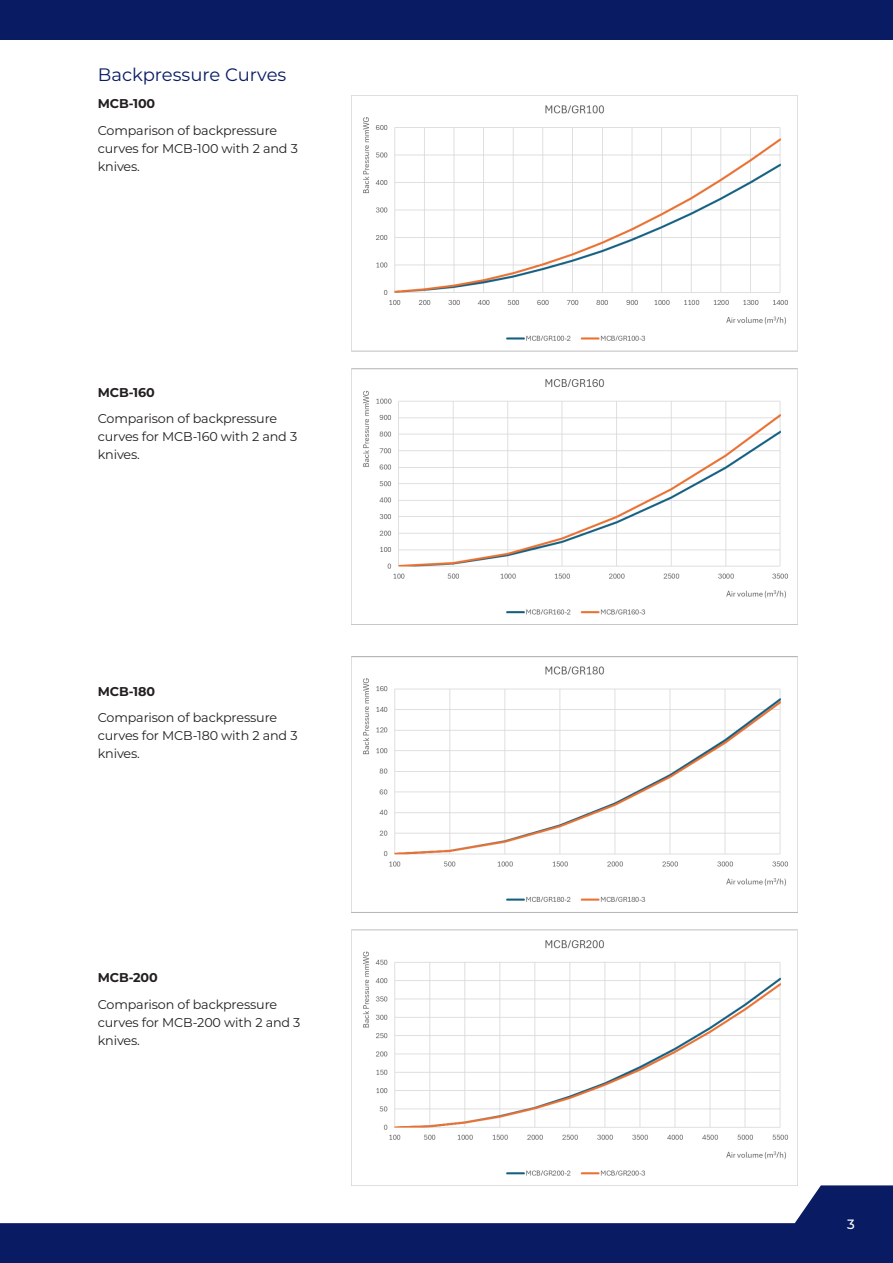
<style>
.page{position:relative;width:893px;height:1263px;background:#fff}
.page>*{position:absolute;margin:0;border:0;box-sizing:border-box;transform-origin:0 0}
.Brødtekst{font:18px "Montserrat";color:#091b63}
.t1{font:500 13.5px "Montserrat";color:#fff}
.Brødtekst-2{font:12.75px/18px "Montserrat";letter-spacing:-.01em;color:#231f20}
.Brødtekst-3{font:700 12.75px "Montserrat";letter-spacing:-.01em;color:#231f20}
</style>
<div class="page">
<svg style="left:0;top:1185px;width:893px;height:78px;fill:#091b63"></svg>
<div style="left:1px;top:0;width:892px;height:39px;background:#091b63"></div>
<hr style="left:0;top:0;width:1px;height:39px;background:#091b63">
<img style="left:352px;top:96px;width:446px;height:1089px">
<p class="Brødtekst" style="left:98px;top:62px;width:190px">Backpressure Curves</p>
<p class="Brødtekst-3" style="left:98px;top:94px;width:59px">MCB-100</p>
<p class="Brødtekst-2" style="left:98px;top:121px;width:202px">Comparison of backpressure curves for MCB-100 with 2 and 3 knives.</p>
<p class="Brødtekst-3" style="left:98px;top:383px;width:58px">MCB-160</p>
<p class="Brødtekst-2" style="left:98px;top:409px;width:201px">Comparison of backpressure curves for MCB-160 with 2 and 3 knives.</p>
<p class="Brødtekst-3" style="left:98px;top:682px;width:59px">MCB-180</p>
<p class="Brødtekst-2" style="left:98px;top:708px;width:201px">Comparison of backpressure curves for MCB-180 with 2 and 3 knives.</p>
<p class="Brødtekst-3" style="left:98px;top:968px;width:62px">MCB-200</p>
<p class="Brødtekst-2" style="left:98px;top:995px;width:204px">Comparison of backpressure curves for MCB-200 with 2 and 3 knives.</p>
<p class="t1" style="left:847px;top:1214px;width:9px">3</p>
</div>
